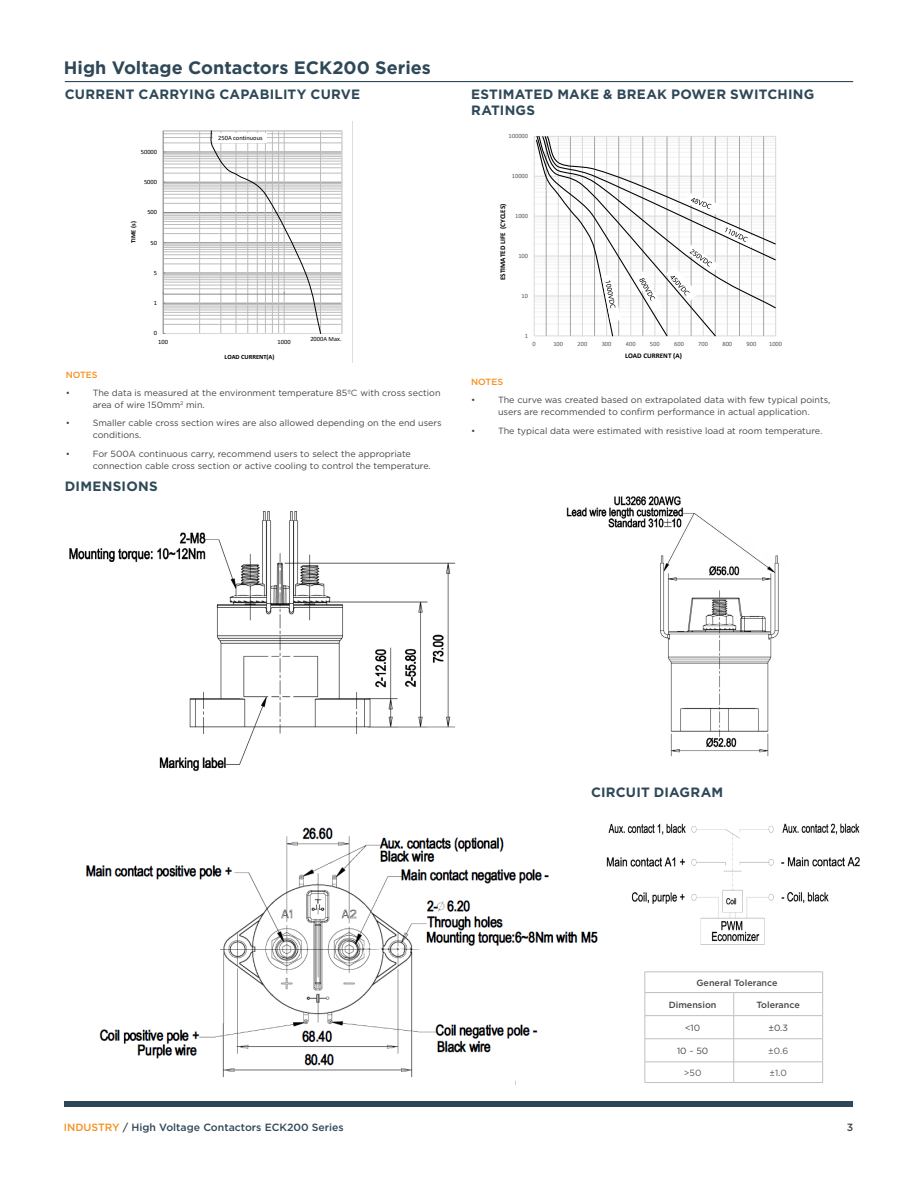
<style>
.page{position:relative;width:918px;height:1188px;background:#fff}
.page>*{position:absolute;margin:0;border:0;box-sizing:border-box;transform-origin:0 0}
.t1{font:700 18px "Gotham";color:#2e4857}
.t2{font:700 13.5px/16.5px "Gotham";letter-spacing:.015em;color:#2e4857}
.t3{font:500 10.5px "Gotham";color:#2e4857}
.t4{font:500 10.5px "Gotham";color:#464547}
.t5{font:9px/12px "Gotham";color:#464547}
.t6{font:500 9px "Gotham";color:#464547}
.t7{font:9px "Gotham";color:#58595b}
.t8{font:500 9px "Gotham";color:#f7901e}
.t9{font:700 7.2px "Calibri";color:#000}
.t10{font:6.45px "Calibri";color:#595959}
.t11{font:6.45px "Calibri";color:#000}
.t12{font:700 6.45px "Calibri";color:#000}
.s1{color:#58595b}
.s2{color:#f7901e}
.s3{color:#464547}
</style>
<div class="page">
<hr style="left:645px;top:972px;width:89px;height:1px;background:#c0bfbf">
<hr style="left:734px;top:972px;width:89px;height:1px;background:#c0bfbf">
<hr style="left:645px;top:992px;width:89px;height:1px;background:#c0bfbf">
<hr style="left:734px;top:992px;width:89px;height:1px;background:#c0bfbf">
<hr style="left:645px;top:1015px;width:89px;height:1px;background:#c0bfbf">
<hr style="left:734px;top:1015px;width:89px;height:1px;background:#c0bfbf">
<hr style="left:645px;top:1038px;width:89px;height:1px;background:#c0bfbf">
<hr style="left:734px;top:1038px;width:89px;height:1px;background:#c0bfbf">
<hr style="left:645px;top:1062px;width:89px;height:1px;background:#c0bfbf">
<svg style="left:645px;top:972px;width:1px;height:110px"></svg>
<hr style="left:734px;top:1062px;width:89px;height:1px;background:#c0bfbf">
<svg style="left:733px;top:993px;width:1px;height:89px"></svg>
<svg style="left:822px;top:973px;width:1px;height:109px"></svg>
<hr style="left:645px;top:1082px;width:89px;height:1px;background:#c0bfbf">
<hr style="left:734px;top:1082px;width:89px;height:1px;background:#c0bfbf">
<div style="left:65px;top:1101px;width:788px;height:6px;background:#2e4857"></div>
<hr style="left:65px;top:81px;width:788px;height:1px;background:#2e4857">
<img style="left:69px;top:511px;width:387px;height:261px">
<img style="left:566px;top:496px;width:213px;height:261px">
<img style="left:606px;top:823px;width:254px;height:122px">
<img style="left:86px;top:827px;width:512px;height:258px">
<svg style="left:162px;top:130px;width:181px;height:204px"></svg>
<svg style="left:535px;top:136px;width:241px;height:200px"></svg>
<h1 class="t1" style="left:64px;top:56px;width:368px">High Voltage Contactors ECK200 Series</h1>
<h2 class="t2" style="left:65px;top:86px;width:297px">CURRENT CARRYING CAPABILITY CURVE</h2>
<h2 class="t2" style="left:471px;top:86px;width:345px">ESTIMATED MAKE &amp; BREAK POWER SWITCHING<br>RATINGS</h2>
<p class="t11" style="left:141px;top:147px;width:18px">50000</p>
<p class="t11" style="left:144px;top:177px;width:15px">5000</p>
<p class="t12" style="left:129px;top:243px;width:23px;rotate:-90deg">TIME (s)</p>
<p class="t11" style="left:147px;top:208px;width:11px">500</p>
<p class="t11" style="left:151px;top:238px;width:8px">50</p>
<p class="t11" style="left:154px;top:268px;width:5px">5</p>
<p class="t11" style="left:154px;top:298px;width:5px">1</p>
<p class="t11" style="left:154px;top:329px;width:5px">0</p>
<p class="t11" style="left:218px;top:133px;width:46px">250A continuous</p>
<p class="t11" style="left:158px;top:337px;width:11px">100</p>
<p class="t11" style="left:278px;top:337px;width:15px">1000</p>
<p class="t12" style="left:225px;top:353px;width:51px">LOAD CURRENT(A)</p>
<p class="t11" style="left:310px;top:335px;width:33px">2000A Max.</p>
<p class="t8" style="left:66px;top:369px;width:34px">NOTES</p>
<p class="t5" style="left:66px;top:387px;width:6px">•</p>
<p class="t5" style="left:93px;top:387px;width:349px">The data is measured at the environment temperature 85<span class="s1">ºC</span> with cross section area of wire 150mm<sup>2</sup> min.</p>
<p class="t5" style="left:66px;top:417px;width:6px">•</p>
<p class="t5" style="left:93px;top:417px;width:351px">Smaller cable cross section wires are also allowed depending on the end users conditions.</p>
<p class="t5" style="left:66px;top:447px;width:6px">•</p>
<p class="t5" style="left:93px;top:447px;width:340px">For 500A continuous carry, recommend users to select the appropriate connection cable cross section or active cooling to control the temperature.</p>
<h2 class="t2" style="left:65px;top:478px;width:94px">DIMENSIONS</h2>
<p class="t10" style="left:509px;top:132px;width:21px">100000</p>
<p class="t10" style="left:512px;top:171px;width:18px">10000</p>
<p class="t9" style="left:498px;top:280px;width:78px;rotate:-90deg">ESTIMATED LIFE (CYCLES)</p>
<p class="t10" style="left:515px;top:211px;width:15px">1000</p>
<p class="t10" style="left:518px;top:251px;width:11px">100</p>
<p class="t10" style="left:522px;top:291px;width:8px">10</p>
<p class="t10" style="left:525px;top:331px;width:5px">1</p>
<p class="t10" style="left:533px;top:339px;width:5px">0</p>
<p class="t10" style="left:553px;top:339px;width:11px">100</p>
<p class="t10" style="left:578px;top:339px;width:11px">200</p>
<p class="t10" style="left:602px;top:339px;width:11px">300</p>
<p class="t10" style="left:626px;top:339px;width:11px">400</p>
<p class="t10" style="left:650px;top:339px;width:11px">500</p>
<p class="t10" style="left:674px;top:339px;width:11px">600</p>
<p class="t10" style="left:698px;top:339px;width:11px">700</p>
<p class="t10" style="left:722px;top:339px;width:11px">800</p>
<p class="t10" style="left:747px;top:339px;width:11px">900</p>
<p class="t10" style="left:769px;top:339px;width:15px">1000</p>
<p class="t9" style="left:625px;top:351px;width:58px">LOAD CURRENT (A)</p>
<p class="t8" style="left:471px;top:376px;width:34px">NOTES</p>
<p class="t5" style="left:471px;top:394px;width:6px">•</p>
<p class="t5" style="left:498px;top:394px;width:334px">The curve was created based on extrapolated data with few typical points, users are recommended to confirm performance in actual application.</p>
<p class="t5" style="left:471px;top:424px;width:6px">•</p>
<p class="t5" style="left:498px;top:424px;width:326px">The typical data were estimated with resistive load at room temperature.</p>
<h2 class="t2" style="left:591px;top:784px;width:134px">CIRCUIT DIAGRAM</h2>
<p class="t6" style="left:697px;top:977px;width:83px">General Tolerance</p>
<p class="t6" style="left:669px;top:999px;width:49px">Dimension</p>
<p class="t6" style="left:756px;top:999px;width:45px">Tolerance</p>
<p class="t5" style="left:685px;top:1021px;width:17px">&lt;10</p>
<p class="t5" style="left:768px;top:1021px;width:21px">±0.3</p>
<p class="t5" style="left:677px;top:1045px;width:33px">10 ~ 50</p>
<p class="t7" style="left:768px;top:1045px;width:21px">±0.6</p>
<p class="t7" style="left:684px;top:1067px;width:19px">&gt;50</p>
<p class="t7" style="left:770px;top:1067px;width:19px">±1.0</p>
<p class="t3" style="left:64px;top:1120px;width:282px"><span class="s2">INDUSTRY</span> <span class="s3">/</span> High Voltage Contactors ECK200 Series</p>
<p class="t4" style="left:847px;top:1120px;width:8px">3</p>
</div>
